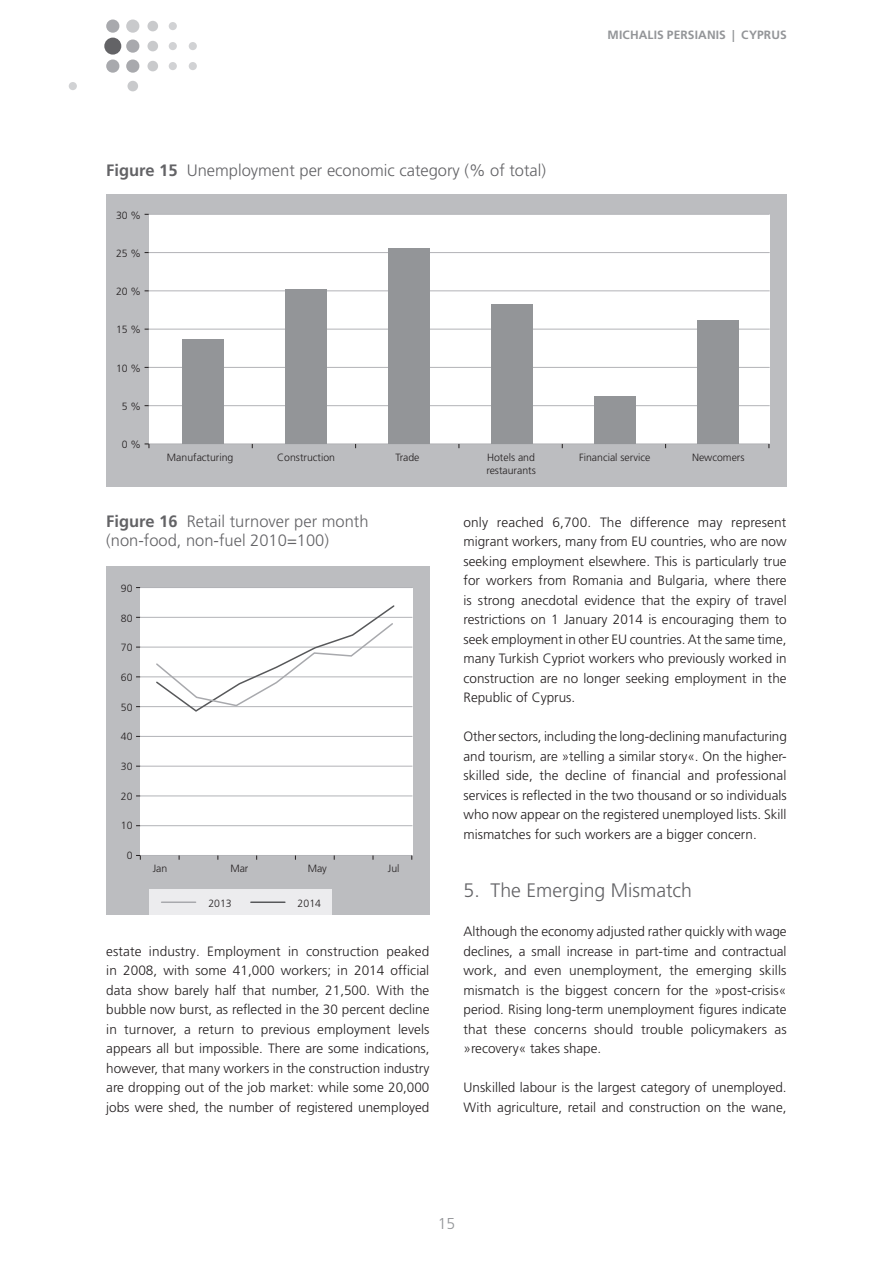
<style>
.page{position:relative;width:893px;height:1263px;background:#fff}
.page>*{position:absolute;margin:0;border:0;box-sizing:border-box;transform-origin:0 0}
.t1{font:300 19.5px "Frutiger LT Pro";color:#636366}
._330_B_U{font:300 16.5px/19.5px "Frutiger LT Pro";color:#636366}
.t2{font:300 15.75px "Frutiger LT Pro";color:#939598}
._201_Standard_O{font:300 13.5px/19.5px "Frutiger LT Pro";color:#231f20;text-align:justify}
._200_Standard{font:300 13.5px/19.5px "Frutiger LT Pro";color:#231f20;text-align:justify}
.t3{font:700 12px "Frutiger LT Pro";color:#939598}
.t4{font:300 10.5px/13.5px "Frutiger LT Pro";color:#231f20}
.s1{font-weight:700}
</style>
<div class="page">
<div style="left:104px;top:38px;width:17px;height:17px;background:#636366;border-radius:50%"></div>
<div style="left:69px;top:82px;width:8px;height:8px;background:#d1d2d4;border-radius:50%"></div>
<div style="left:127px;top:81px;width:11px;height:10px;background:#c9cacc;border-radius:50%"></div>
<div style="left:169px;top:22px;width:8px;height:8px;background:#d1d2d4;border-radius:50%"></div>
<div style="left:147px;top:21px;width:11px;height:10px;background:#c9cacc;border-radius:50%"></div>
<div style="left:189px;top:42px;width:8px;height:8px;background:#d1d2d4;border-radius:50%"></div>
<div style="left:169px;top:42px;width:8px;height:8px;background:#d1d2d4;border-radius:50%"></div>
<div style="left:147px;top:41px;width:11px;height:10px;background:#c9cacc;border-radius:50%"></div>
<div style="left:189px;top:62px;width:8px;height:8px;background:#d1d2d4;border-radius:50%"></div>
<div style="left:169px;top:62px;width:8px;height:8px;background:#d1d2d4;border-radius:50%"></div>
<div style="left:147px;top:61px;width:11px;height:10px;background:#c9cacc;border-radius:50%"></div>
<div style="left:126px;top:20px;width:13px;height:13px;background:#c9cacc;border-radius:50%"></div>
<div style="left:106px;top:20px;width:13px;height:13px;background:#a8a9ad;border-radius:50%"></div>
<div style="left:126px;top:39px;width:13px;height:14px;background:#a8a9ad;border-radius:50%"></div>
<div style="left:126px;top:59px;width:13px;height:14px;background:#a8a9ad;border-radius:50%"></div>
<div style="left:106px;top:59px;width:13px;height:14px;background:#a8a9ad;border-radius:50%"></div>
<div style="left:106px;top:194px;width:681px;height:292px;background:#bcbdc0"></div>
<div style="left:149px;top:214px;width:621px;height:230px;background:#fff"></div>
<hr style="left:149px;top:444px;width:621px;height:1px;background:#b2b3b7">
<hr style="left:149px;top:405px;width:621px;height:1px;background:#b2b3b7">
<hr style="left:149px;top:367px;width:621px;height:1px;background:#b2b3b7">
<hr style="left:149px;top:329px;width:621px;height:1px;background:#b2b3b7">
<hr style="left:149px;top:290px;width:621px;height:1px;background:#b2b3b7">
<hr style="left:149px;top:252px;width:621px;height:1px;background:#b2b3b7">
<hr style="left:149px;top:214px;width:621px;height:1px;background:#b2b3b7">
<div style="left:182px;top:339px;width:42px;height:105px;background:#939598"></div>
<div style="left:285px;top:289px;width:42px;height:155px;background:#939598"></div>
<div style="left:388px;top:248px;width:42px;height:196px;background:#939598"></div>
<div style="left:491px;top:304px;width:42px;height:140px;background:#939598"></div>
<div style="left:594px;top:397px;width:42px;height:47px;background:#939598"></div>
<div style="left:697px;top:320px;width:42px;height:124px;background:#939598"></div>
<div style="left:106px;top:566px;width:323px;height:349px;background:#bcbdc0"></div>
<div style="left:140px;top:587px;width:272px;height:268px;background:#fff"></div>
<hr style="left:140px;top:855px;width:272px;height:1px;background:#b2b3b7">
<hr style="left:140px;top:825px;width:272px;height:1px;background:#b2b3b7">
<hr style="left:140px;top:795px;width:272px;height:1px;background:#b2b3b7">
<hr style="left:140px;top:766px;width:272px;height:1px;background:#b2b3b7">
<hr style="left:140px;top:736px;width:272px;height:1px;background:#b2b3b7">
<hr style="left:140px;top:706px;width:272px;height:1px;background:#b2b3b7">
<hr style="left:140px;top:676px;width:272px;height:1px;background:#b2b3b7">
<hr style="left:140px;top:647px;width:272px;height:1px;background:#b2b3b7">
<hr style="left:140px;top:617px;width:272px;height:1px;background:#b2b3b7">
<hr style="left:140px;top:587px;width:272px;height:1px;background:#b2b3b7">
<svg style="left:136px;top:855px;width:5px;height:5px"></svg>
<svg style="left:155px;top:605px;width:241px;height:107px"></svg>
<div style="left:149px;top:889px;width:183px;height:26px;background:#ececee"></div>
<hr style="left:162px;top:901px;width:34px;height:2px;background:#a8a9ad">
<hr style="left:251px;top:901px;width:34px;height:2px;background:#57585a">
<p class="t3" style="left:608px;top:28px;width:19px">MICHALIS</p>
<p class="t3" style="left:667px;top:28px;width:15px">PERSIANIS</p>
<p class="t3" style="left:732px;top:28px;width:26px">| CYPRUS</p>
<p class="_330_B_U" style="left:106px;top:160px;width:441px"><span class="s1">FIGURE 15</span> Unemployment per economic category (% of total)</p>
<p class="t4" style="left:116px;top:208px;width:27px">30 %</p>
<p class="t4" style="left:116px;top:246px;width:27px">25 %</p>
<p class="t4" style="left:116px;top:285px;width:27px">20 %</p>
<p class="t4" style="left:116px;top:323px;width:27px">15 %</p>
<p class="t4" style="left:116px;top:361px;width:27px">10 %</p>
<p class="t4" style="left:122px;top:400px;width:21px">5 %</p>
<p class="t4" style="left:122px;top:438px;width:21px">0 %</p>
<p class="t4" style="left:167px;top:451px;width:68px">Manufacturing</p>
<p class="t4" style="left:277px;top:451px;width:59px">Construction</p>
<p class="t4" style="left:395px;top:451px;width:26px">Trade</p>
<p class="t4" style="left:486px;top:451px;width:51px">Hotels and restaurants</p>
<p class="t4" style="left:579px;top:451px;width:73px">Financial service</p>
<p class="t4" style="left:692px;top:451px;width:54px">Newcomers</p>
<p class="_330_B_U" style="left:106px;top:511px;width:264px"><span class="s1">FIGURE 16</span> Retail turnover per month (non-food, non-fuel 2010=100)</p>
<p class="t4" style="left:121px;top:581px;width:13px">90</p>
<p class="t4" style="left:121px;top:611px;width:13px">80</p>
<p class="t4" style="left:121px;top:641px;width:13px">70</p>
<p class="t4" style="left:121px;top:671px;width:13px">60</p>
<p class="t4" style="left:121px;top:700px;width:13px">50</p>
<p class="t4" style="left:121px;top:730px;width:13px">40</p>
<p class="t4" style="left:121px;top:760px;width:13px">30</p>
<p class="t4" style="left:121px;top:789px;width:13px">20</p>
<p class="t4" style="left:121px;top:819px;width:13px">10</p>
<p class="t4" style="left:127px;top:849px;width:7px">0</p>
<p class="t4" style="left:153px;top:862px;width:16px">Jan</p>
<p class="t4" style="left:230px;top:862px;width:20px">Mar</p>
<p class="t4" style="left:308px;top:862px;width:21px">May</p>
<p class="t4" style="left:388px;top:862px;width:13px">Jul</p>
<p class="t4" style="left:208px;top:896px;width:25px">2013</p>
<p class="t4" style="left:298px;top:896px;width:25px">2014</p>
<p class="_201_Standard_O" style="left:463px;top:512px;width:325px">only reached 6,700. The difference may represent migrant workers, many from EU countries, who are now seeking employment elsewhere. This is particularly true for workers from Romania and Bulgaria, where there is strong anecdotal evidence that the expiry of travel restrictions on 1 January 2014 is encouraging them to seek employment in other EU countries. At the same time, many Turkish Cypriot workers who previously worked in construction are no longer seeking employment in the Republic of Cyprus.</p>
<p class="_200_Standard" style="left:463px;top:727px;width:325px">Other sectors, including the long-declining manufacturing and tourism, are »telling a similar story«. On the higher&shy;skilled side, the decline of financial and professional services is reflected in the two thousand or so individuals who now appear on the registered unemployed lists. Skill mismatches for such workers are a bigger concern.</p>
<p class="t1" style="left:463px;top:879px;width:230px">5. The Emerging Mismatch</p>
<p class="_201_Standard_O" style="left:463px;top:922px;width:325px">Although the economy adjusted rather quickly with wage declines, a small increase in part-time and contractual work, and even unemployment, the emerging skills mismatch is the biggest concern for the »post-crisis« period. Rising long-term unemployment figures indicate that these concerns should trouble policymakers as »recovery« takes shape.</p>
<p class="_200_Standard" style="left:463px;top:1078px;width:325px">Unskilled labour is the largest category of unemployed.<br>With agriculture, retail and construction on the wane,</p>
<p class="_201_Standard_O" style="left:106px;top:941px;width:325px">estate industry. Employment in construction peaked in 2008, with some 41,000 workers; in 2014 official data show barely half that number, 21,500. With the bubble now burst, as reflected in the 30 percent decline in turnover, a return to previous employment levels appears all but impossible. There are some indications, however, that many workers in the construction industry are dropping out of the job market: while some 20,000 jobs were shed, the number of registered unemployed</p>
<p class="t2" style="left:438px;top:1214px;width:19px">15</p>
</div>
